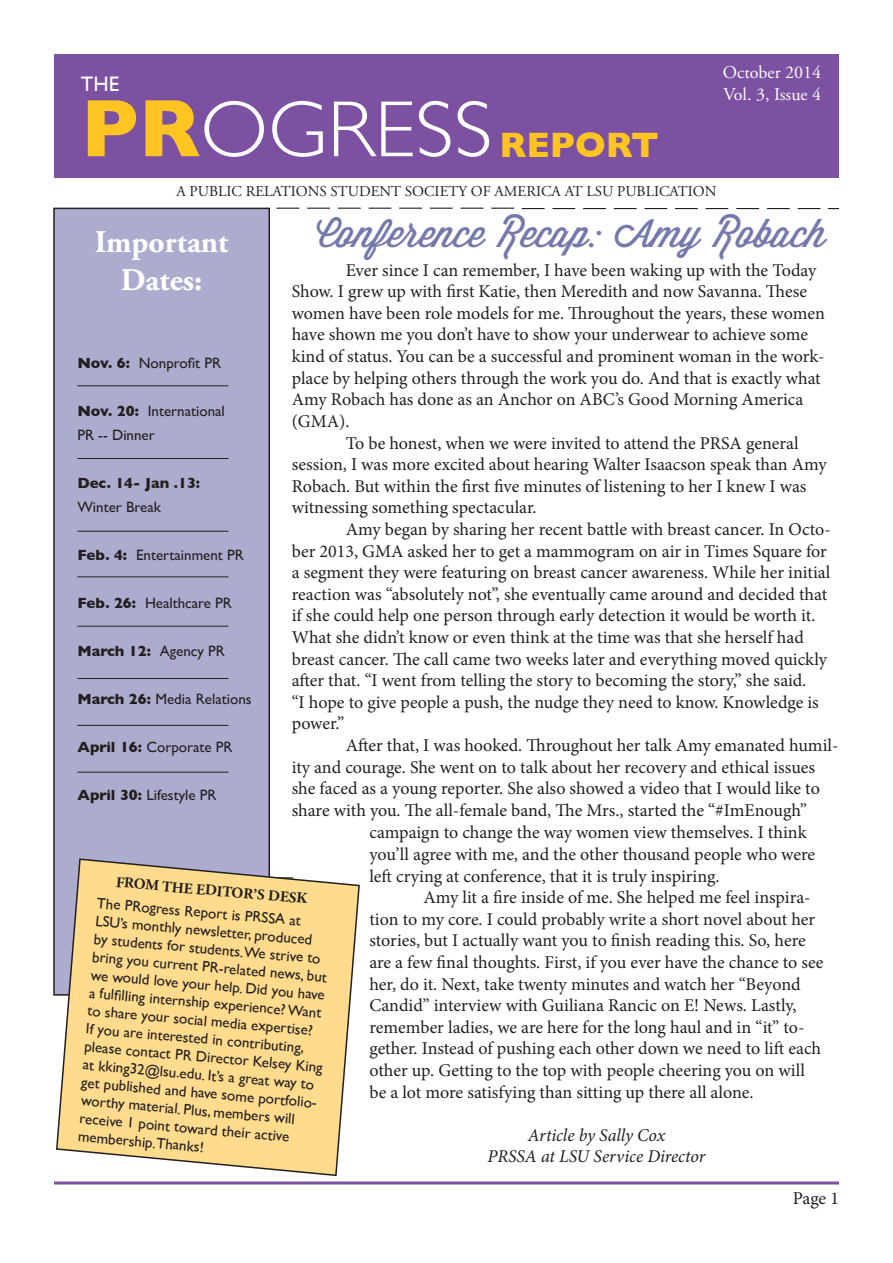
<style>
.page{position:relative;width:893px;height:1263px;background:#fff}
.page>*{position:absolute;margin:0;border:0;box-sizing:border-box;transform-origin:0 0}
.t1{font:300 79.95px "Gill Sans";color:#fff}
.t2{font:39px "Wisdom Script";color:#7578ab}
.t3{font:700 36px "Gill Sans";color:#fec422}
.t4{font:700 31.5px "Adobe Garamond Pro";color:#fff}
.t5{font:21px "Gill Sans";color:#fff}
.t6{font:18px/21.6px "Minion Pro";letter-spacing:-.005em;color:#231f20}
.t7{font:italic 18px "Minion Pro";letter-spacing:-.005em;color:#231f20}
.t8{font:18px "Adobe Garamond Pro";color:#fff}
.t9{font:15px/18px "Gill Sans";color:#231f20}
.t10{font:15px "Adobe Garamond Pro";color:#231f20}
.t11{font:700 15px "Gill Sans";color:#231f20}
.t12{font:700 15px "Adobe Garamond Pro";color:#231f20}
.s1{font-weight:700;font-size:82.5px;color:#fec422}
.s2{font-weight:700}
.s3{font-weight:400}
</style>
<div class="page">
<div style="left:54px;top:54px;width:785px;height:124px;background:#7c51a1"></div>
<div style="left:54px;top:208px;width:215px;height:787px;background:#acadce"></div>
<div style="left:53px;top:208px;width:217px;height:788px;border:2px solid #231f20"></div>
<hr style="left:77px;top:386px;width:151px;height:1px;background:#231f20">
<hr style="left:77px;top:725px;width:151px;height:1px;background:#231f20">
<hr style="left:77px;top:772px;width:151px;height:1px;background:#231f20">
<svg style="left:55px;top:857px;width:305px;height:320px"></svg>
<hr style="left:54px;top:1181px;width:785px;height:3px;background:#7c51a1">
<svg style="left:307px;top:208px;width:23px;height:1px"></svg>
<svg style="left:277px;top:208px;width:22px;height:1px"></svg>
<svg style="left:369px;top:208px;width:22px;height:1px"></svg>
<svg style="left:338px;top:208px;width:23px;height:1px"></svg>
<svg style="left:430px;top:208px;width:23px;height:1px"></svg>
<svg style="left:399px;top:208px;width:23px;height:1px"></svg>
<svg style="left:491px;top:208px;width:23px;height:1px"></svg>
<svg style="left:461px;top:208px;width:22px;height:1px"></svg>
<svg style="left:522px;top:208px;width:23px;height:1px"></svg>
<svg style="left:583px;top:208px;width:23px;height:1px"></svg>
<svg style="left:552px;top:208px;width:23px;height:1px"></svg>
<svg style="left:644px;top:208px;width:23px;height:1px"></svg>
<svg style="left:614px;top:208px;width:23px;height:1px"></svg>
<svg style="left:675px;top:208px;width:23px;height:1px"></svg>
<svg style="left:736px;top:208px;width:23px;height:1px"></svg>
<svg style="left:706px;top:208px;width:22px;height:1px"></svg>
<svg style="left:798px;top:208px;width:22px;height:1px"></svg>
<svg style="left:767px;top:208px;width:23px;height:1px"></svg>
<hr style="left:77px;top:458px;width:151px;height:1px;background:#231f20">
<hr style="left:77px;top:531px;width:151px;height:1px;background:#231f20">
<hr style="left:77px;top:577px;width:151px;height:1px;background:#231f20">
<hr style="left:77px;top:678px;width:151px;height:1px;background:#231f20">
<hr style="left:77px;top:626px;width:151px;height:1px;background:#231f20">
<p class="t5" style="left:81px;top:72px;width:40px">THE</p>
<p class="t1" style="left:81px;top:67px;width:413px"><span class="s1">PR</span>OGRESS</p>
<p class="t3" style="left:500px;top:116px;width:161px">REPORT</p>
<p class="t8" style="left:723px;top:62px;width:100px">October 2014</p>
<p class="t8" style="left:723px;top:83px;width:99px">Vol. 3, Issue 4</p>
<p class="t10" style="left:177px;top:182px;width:541px">A PUBLIC RELATIONS STUDENT SOCIETY OF AMERICA AT LSU PUBLICATION</p>
<p class="t4" style="left:95px;top:224px;width:135px">Important</p>
<p class="t4" style="left:121px;top:262px;width:83px">Dates:</p>
<p class="t2" style="left:316px;top:204px;width:511px">Conference Recap: Amy Robach</p>
<p class="t6" style="left:292px;top:259px;width:535px;text-indent:54px">Ever since I can remember, I have been waking up with the Today Show. I grew up with first Katie, then Meredith and now Savanna. These women have been role models for me. Throughout the years, these women have shown me you don’t have to show your underwear to achieve some kind of status. You can be a successful and prominent woman in the work&shy;place by helping others through the work you do. And that is exactly what Amy Robach has done as an Anchor on ABC’s Good Morning America (GMA).</p>
<p class="t6" style="left:292px;top:432px;width:537px;text-indent:54px">To be honest, when we were invited to attend the PRSA general session, I was more excited about hearing Walter Isaacson speak than Amy Robach. But within the first five minutes of listening to her I knew I was witnessing something spectacular.</p>
<p class="t6" style="left:292px;top:518px;width:541px;text-indent:54px">Amy began by sharing her recent battle with breast cancer. In Octo&shy;ber 2013, GMA asked her to get a mammogram on air in Times Square for a segment they were featuring on breast cancer awareness. While her initial reaction was “absolutely not”, she eventually came around and decided that if she could help one person through early detection it would be worth it.<br>What she didn’t know or even think at the time was that she herself had breast cancer. The call came two weeks later and everything moved quickly after that. “I went from telling the story to becoming the story,” she said.<br>“I hope to give people a push, the nudge they need to know. Knowledge is power.”</p>
<p class="t6" style="left:292px;top:734px;width:548px;text-indent:54px">After that, I was hooked. Throughout her talk Amy emanated humil&shy;ity and courage. She went on to talk about her recovery and ethical issues she faced as a young reporter. She also showed a video that I would like to share with you. The all-female band, The Mrs., started the “#ImEnough”</p>
<p class="t6" style="left:369px;top:822px;width:447px">campaign to change the way women view themselves. I think you’ll agree with me, and the other thousand people who were left crying at conference, that it is truly inspiring.</p>
<p class="t6" style="left:369px;top:887px;width:456px;text-indent:54px">Amy lit a fire inside of me. She helped me feel inspira&shy;tion to my core. I could probably write a short novel about her stories, but I actually want you to finish reading this. So, here are a few final thoughts. First, if you ever have the chance to see her, do it. Next, take twenty minutes and watch her “Beyond Candid” interview with Guiliana Rancic on E! News. Lastly, remember ladies, we are here for the long haul and in “it” to&shy;gether. Instead of pushing each other down we need to lift each other up. Getting to the top with people cheering you on will be a lot more satisfying than sitting up there all alone.</p>
<p class="t7" style="left:528px;top:1123px;width:139px">Article by Sally Cox</p>
<p class="t7" style="left:488px;top:1144px;width:219px">PRSSA at LSU Service Director</p>
<p class="t9" style="left:77px;top:353px;width:145px"><span class="s2">Nov. 6:</span> Nonprofit PR</p>
<p class="t9" style="left:77px;top:401px;width:149px"><span class="s2">Nov. 20:</span> International</p>
<p class="t9" style="left:77px;top:425px;width:79px">PR -- Dinner</p>
<p class="t11" style="left:77px;top:471px;width:124px">Dec. 14- Jan .13:</p>
<p class="t9" style="left:77px;top:497px;width:85px">Winter Break</p>
<p class="t9" style="left:77px;top:545px;width:168px"><span class="s2">Feb. 4:</span> Entertainment PR</p>
<p class="t9" style="left:77px;top:593px;width:156px"><span class="s2">Feb. 26:</span> Healthcare PR</p>
<p class="t11" style="left:77px;top:639px;width:149px">March 12: <span class="s3">Agency PR</span></p>
<p class="t9" style="left:77px;top:689px;width:176px"><span class="s2">March 26:</span> Media Relations</p>
<p class="t9" style="left:77px;top:737px;width:157px"><span class="s2">April 16:</span> Corporate PR</p>
<p class="t9" style="left:77px;top:785px;width:141px"><span class="s2">April 30:</span> Lifestyle PR</p>
<p class="t12" style="left:117px;top:873px;width:193px;rotate:5deg">FROM THE EDITOR’S DESK</p>
<p class="t9" style="left:98px;top:894px;width:248px;rotate:5deg">The PRogress Report is PRSSA at<br>LSU’s monthly newsletter, produced<br>by students for students.We strive to bring you current PR-related news, but we would love your help. Did you have<br>a fulfi lling internship experience? Want to share your social media expertise?<br>If you are interested in contributing, please contact PR Director Kelsey King at kking32@lsu.edu. It’s a great way to get published and have some portfolio&shy;worthy material. Plus, members will receive 1 point toward their active membership.Thanks!</p>
<p class="t6" style="left:793px;top:1187px;width:48px">Page 1</p>
</div>
